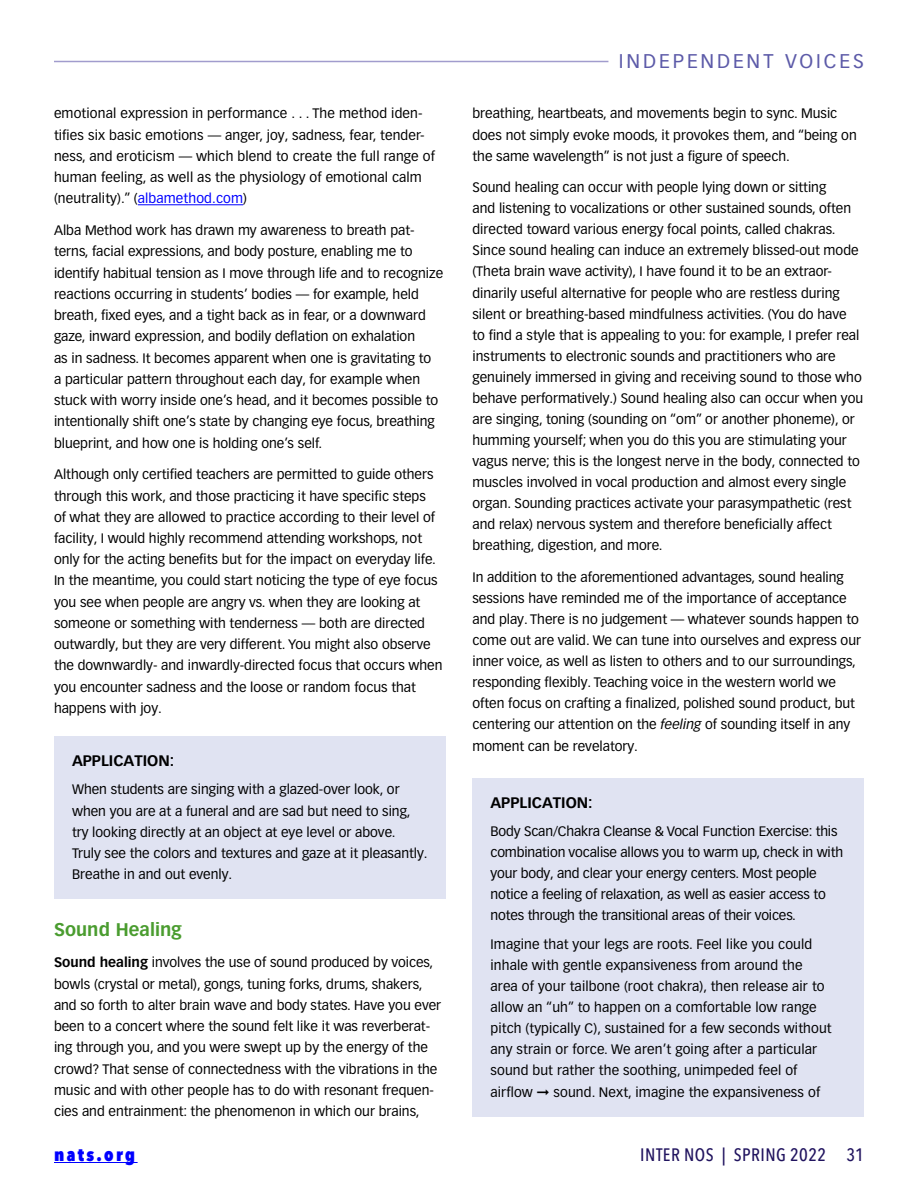
<style>
.page{position:relative;width:918px;height:1188px;background:#fff}
.page>*{position:absolute;margin:0;border:0;box-sizing:border-box;transform-origin:0 0}
.Section_Head_right{font:19.5px "Vectora LT Pro";letter-spacing:.15em;color:#5c5aa8}
.t1{font:500 18px "Avenir Next Condensed";letter-spacing:.025em;color:#21145f}
.t2{font:700 18px "Vectora LT Pro";letter-spacing:.005em;color:#4a9c2f}
.t3{font:800 18px "Avenir Next Condensed";letter-spacing:.13em;color:#00f}
.Shaded_text_H{font:700 15px "Vectora LT Pro";color:#000}
.Shaded_text_spbl{font:13.5px/21.3px "Vectora LT Pro";color:#000}
.Shaded_text{font:13.5px/21px "Vectora LT Pro";letter-spacing:-.01em;color:#000}
.s1{color:#00f}
.s2{font-weight:700}
.s3{font-style:italic}
</style>
<div class="page">
<hr style="left:54px;top:1162px;width:84px;height:1px;background:#00f">
<hr style="left:54px;top:61px;width:810px;height:1px;background:#a19ccd">
<div style="left:608px;top:56px;width:256px;height:15px;background:#fff"></div>
<hr style="left:138px;top:204px;width:105px;height:1px;background:#00f">
<div style="left:54px;top:736px;width:392px;height:49px;background:#e0e3f2"></div>
<div style="left:54px;top:767px;width:392px;height:132px;background:#e0e3f2"></div>
<div style="left:472px;top:778px;width:392px;height:49px;background:#e0e3f2"></div>
<div style="left:472px;top:809px;width:392px;height:131px;background:#e0e3f2"></div>
<div style="left:472px;top:922px;width:392px;height:195px;background:#e0e3f2"></div>
<p class="Shaded_text_spbl" style="left:54px;top:103px;width:382px">emotional expression in performance . . . The method iden&shy;tifies six basic emotions — anger, joy, sadness, fear, tender&shy;ness, and eroticism — which blend to create the full range of human feeling, as well as the physiology of emotional calm (neutrality).” (<span class="s1">albamethod.com</span>)</p>
<p class="Shaded_text_spbl" style="left:54px;top:220px;width:391px">Alba Method work has drawn my awareness to breath pat&shy;terns, facial expressions, and body posture, enabling me to identify habitual tension as I move through life and to recognize reactions occurring in students’ bodies — for example, held breath, fixed eyes, and a tight back as in fear, or a downward gaze, inward expression, and bodily deflation on exhalation<br>as in sadness. It becomes apparent when one is gravitating to<br>a particular pattern throughout each day, for example when stuck with worry inside one’s head, and it becomes possible to intentionally shift one’s state by changing eye focus, breathing blueprint, and how one is holding one’s self.</p>
<p class="Shaded_text_spbl" style="left:54px;top:464px;width:390px">Although only certified teachers are permitted to guide others through this work, and those practicing it have specific steps<br>of what they are allowed to practice according to their level of facility, I would highly recommend attending workshops, not only for the acting benefits but for the impact on everyday life.<br>In the meantime, you could start noticing the type of eye focus you see when people are angry vs. when they are looking at someone or something with tenderness — both are directed outwardly, but they are very different. You might also observe the downwardly- and inwardly-directed focus that occurs when you encounter sadness and the loose or random focus that happens with joy.</p>
<p class="Shaded_text_H" style="left:72px;top:751px;width:104px">APPLICATION:</p>
<p class="Shaded_text_spbl" style="left:72px;top:779px;width:357px">When students are singing with a glazed-over look, or when you are at a funeral and are sad but need to sing, try looking directly at an object at eye level or above.<br>Truly see the colors and textures and gaze at it pleasantly.<br>Breathe in and out evenly.</p>
<h1 class="t2" style="left:54px;top:918px;width:129px">Sound Healing</h1>
<p class="Shaded_text_spbl" style="left:54px;top:952px;width:389px"><span class="s2">Sound healing</span> involves the use of sound produced by voices, bowls (crystal or metal), gongs, tuning forks, drums, shakers, and so forth to alter brain wave and body states. Have you ever been to a concert where the sound felt like it was reverberat&shy;ing through you, and you were swept up by the energy of the crowd? That sense of connectedness with the vibrations in the music and with other people has to do with resonant frequen&shy;cies and entrainment: the phenomenon in which our brains,</p>
<p class="Section_Head_right" style="left:619px;top:50px;width:247px">INDEPENDENT VOICES</p>
<p class="Shaded_text_spbl" style="left:472px;top:103px;width:386px">breathing, heartbeats, and movements begin to sync. Music does not simply evoke moods, it provokes them, and “being on the same wavelength” is not just a figure of speech.</p>
<p class="Shaded_text_spbl" style="left:472px;top:177px;width:392px">Sound healing can occur with people lying down or sitting<br>and listening to vocalizations or other sustained sounds, often directed toward various energy focal points, called chakras.<br>Since sound healing can induce an extremely blissed-out mode (Theta brain wave activity), I have found it to be an extraor&shy;dinarily useful alternative for people who are restless during silent or breathing-based mindfulness activities. (You do have<br>to find a style that is appealing to you: for example, I prefer real instruments to electronic sounds and practitioners who are genuinely immersed in giving and receiving sound to those who behave performatively.) Sound healing also can occur when you are singing, toning (sounding on “om” or another phoneme), or humming yourself; when you do this you are stimulating your vagus nerve; this is the longest nerve in the body, connected to muscles involved in vocal production and almost every single organ. Sounding practices activate your parasympathetic (rest and relax) nervous system and therefore beneficially affect breathing, digestion, and more.</p>
<p class="Shaded_text_spbl" style="left:472px;top:567px;width:390px">In addition to the aforementioned advantages, sound healing sessions have reminded me of the importance of acceptance and play. There is no judgement — whatever sounds happen to come out are valid. We can tune into ourselves and express our inner voice, as well as listen to others and to our surroundings, responding flexibly. Teaching voice in the western world we often focus on crafting a finalized, polished sound product, but centering our attention on the <span class="s3">feeling</span> of sounding itself in any moment can be revelatory.</p>
<p class="Shaded_text_H" style="left:490px;top:793px;width:104px">APPLICATION:</p>
<p class="Shaded_text" style="left:490px;top:821px;width:354px">Body Scan/Chakra Cleanse &amp; Vocal Function Exercise: this combination vocalise allows you to warm up, check in with your body, and clear your energy centers. Most people notice a feeling of relaxation, as well as easier access to notes through the transitional areas of their voices.</p>
<p class="Shaded_text_spbl" style="left:490px;top:934px;width:343px">Imagine that your legs are roots. Feel like you could inhale with gentle expansiveness from around the area of your tailbone (root chakra), then release air to allow an “uh” to happen on a comfortable low range pitch (typically C), sustained for a few seconds without any strain or force. We aren’t going after a particular sound but rather the soothing, unimpeded feel of airflow ➞ sound. Next, imagine the expansiveness of</p>
<h2 class="t3" style="left:54px;top:1144px;width:83px">nats.org</h2>
<h2 class="t1" style="left:640px;top:1144px;width:225px">INTER NOS | SPRING 2022 31</h2>
</div>
